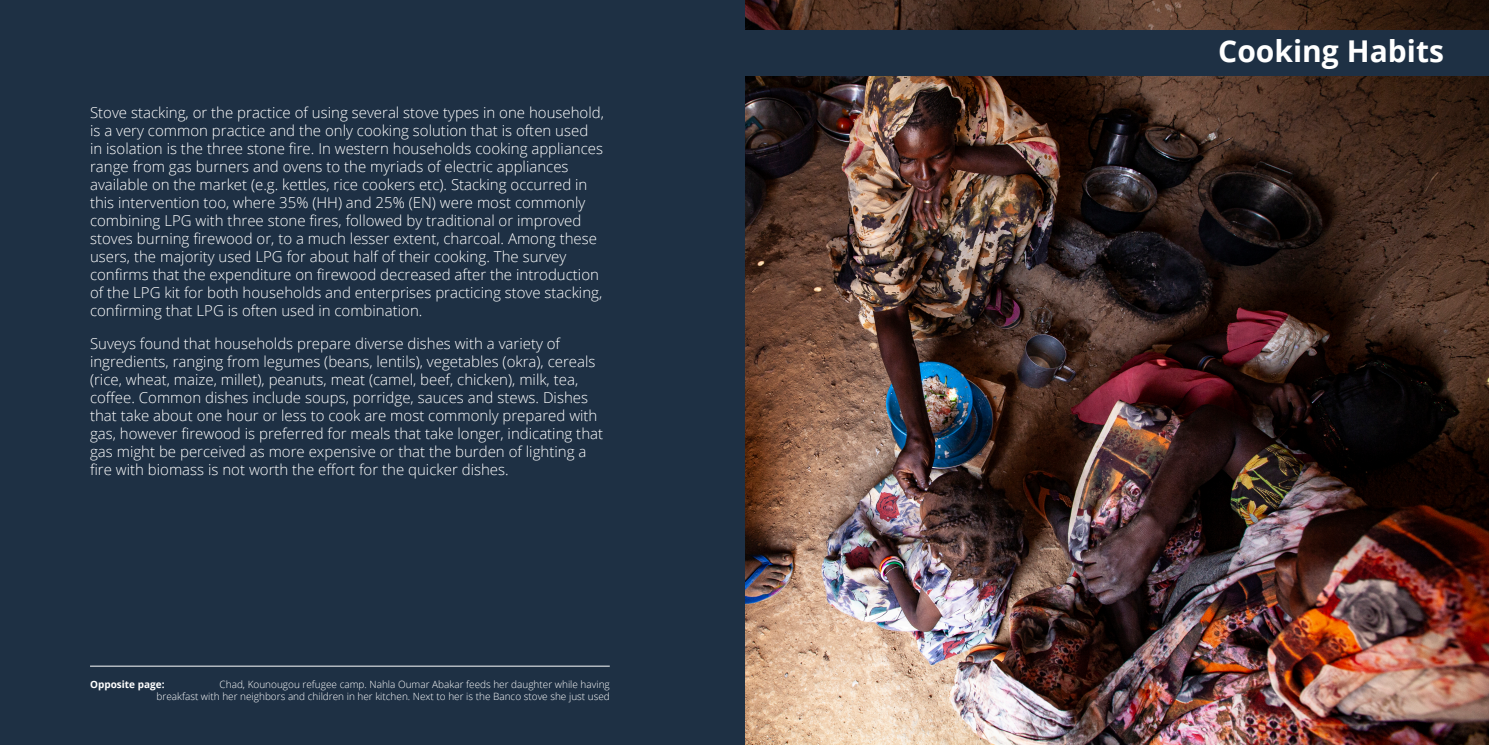
<style>
.page{position:relative;width:1489px;height:745px;background:#fff}
.page>*{position:absolute;margin:0;border:0;box-sizing:border-box;transform-origin:0 0}
.Chapter_Heading{font:700 30px "Open Sans";color:#fff}
.t1{font:300 15px/18px "Open Sans";color:#fff}
.Caption_right{font:300 10px/12px "Open Sans";color:#fff;text-align:right}
.Caption_right-2{font:700 10px "Open Sans";color:#fff}
</style>
<div class="page">
<img style="left:744px;top:0;width:744px;height:744px">
<div style="left:0;top:0;width:744px;height:744px;background:#1e3044"></div>
<div style="left:744px;top:30px;width:744px;height:45px;background:#1e3044"></div>
<hr style="left:90px;top:665px;width:519px;height:1px;background:#fff">
<p class="t1" style="left:90px;top:103px;width:515px">Stove stacking, or the practice of using several stove types in one household, is a very common practice and the only cooking solution that is often used in isolation is the three stone fire. In western households cooking appliances range from gas burners and ovens to the myriads of electric appliances available on the market (e.g. kettles, rice cookers etc). Stacking occurred in this intervention too, where 35% (HH) and 25% (EN) were most commonly combining LPG with three stone fires, followed by traditional or improved stoves burning firewood or, to a much lesser extent, charcoal. Among these users, the majority used LPG for about half of their cooking. The survey confirms that the expenditure on firewood decreased after the introduction of the LPG kit for both households and enterprises practicing stove stacking, confirming that LPG is often used in combination.</p>
<p class="t1" style="left:90px;top:334px;width:514px">Suveys found that households prepare diverse dishes with a variety of ingredients, ranging from legumes (beans, lentils), vegetables (okra), cereals (rice, wheat, maize, millet), peanuts, meat (camel, beef, chicken), milk, tea, coffee. Common dishes include soups, porridge, sauces and stews. Dishes that take about one hour or less to cook are most commonly prepared with gas, however firewood is preferred for meals that take longer, indicating that gas might be perceived as more expensive or that the burden of lighting a fire with biomass is not worth the effort for the quicker dishes.</p>
<p class="Caption_right" style="left:157px;top:677px;width:455px">Chad, Kounougou refugee camp. Nahla Oumar Abakar feeds her daughter while having<br>breakfast with her neighbors and children in her kitchen. Next to her is the Banco stove she just used</p>
<p class="Caption_right-2" style="left:90px;top:676px;width:76px">Opposite page:</p>
<p class="Chapter_Heading" style="left:1218px;top:30px;width:227px">Cooking Habits</p>
</div>
